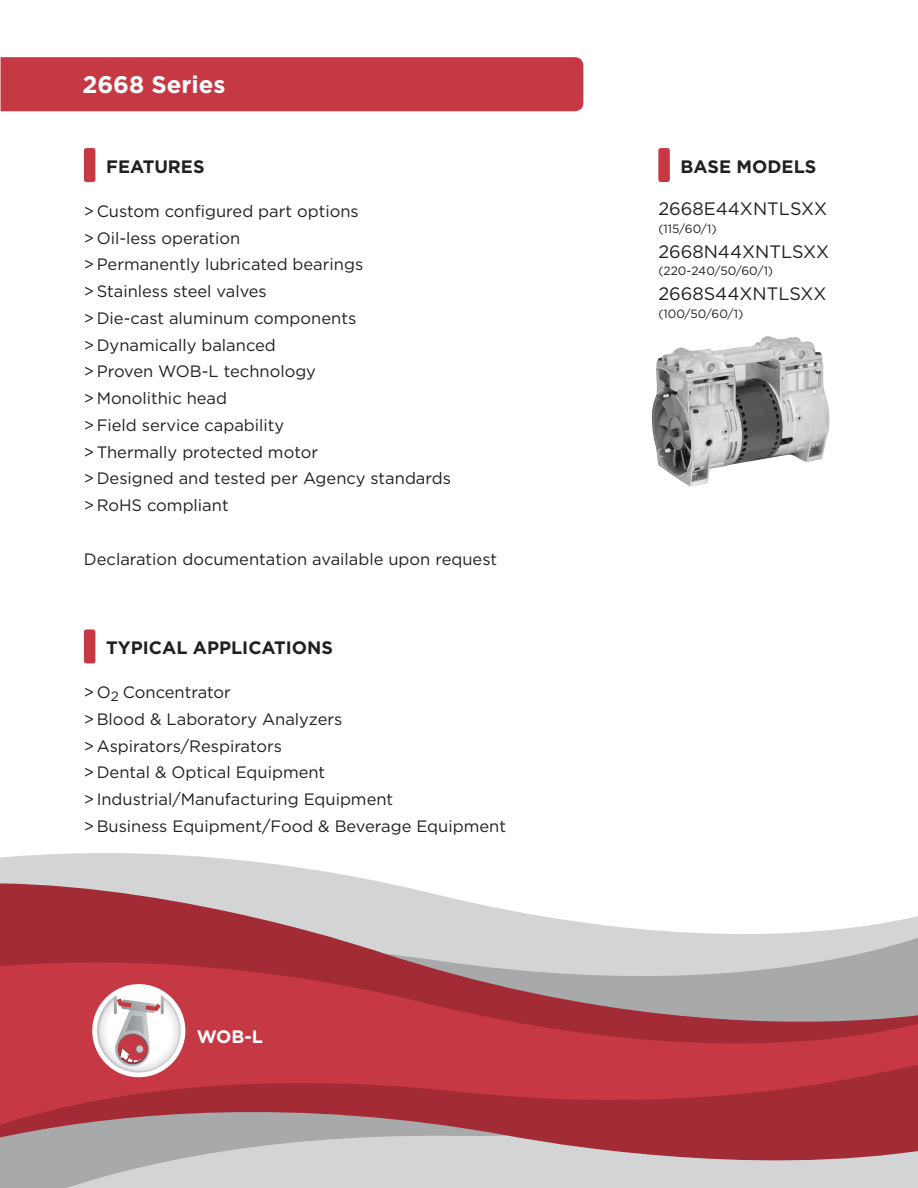
<style>
.page{position:relative;width:918px;height:1188px;background:#fff}
.page>*{position:absolute;margin:0;border:0;box-sizing:border-box;transform-origin:0 0}
._16pt_Headline_Produ{font:700 24px "Gotham";color:#fff}
._9pt_copy{font:18px "Gotham";color:#231f20}
._12pt_subhead{font:700 18px "Gotham";color:#231f20}
._12pt_text_icons{font:700 18px "Gotham";color:#fff}
._9pt_bullets{font:16.5px "Gotham";color:#231f20}
._9pt_copy-2{font:12px "Gotham";color:#231f20}
</style>
<div class="page">
<div style="left:511px;top:1175px;width:407px;height:13px;background:#d3d4d5"></div>
<svg style="left:0;top:1175px;width:511px;height:13px;background:#cbcccd"></svg>
<svg style="left:0;top:853px;width:385px;height:30px;fill:#d3d4d5"></svg>
<svg style="left:0;top:883px;width:918px;height:76px"></svg>
<svg style="left:0;top:1126px;width:918px;height:49px;background:#b99a9e"></svg>
<svg style="left:0;top:959px;width:918px;height:167px;background:#b64a53"></svg>
<div style="left:1px;top:57px;width:582px;height:54px;background:#c63843"></div>
<div style="left:84px;top:148px;width:11px;height:34px;background:#c63843;border-radius:3px"></div>
<div style="left:84px;top:629px;width:11px;height:34px;background:#c63843;border-radius:3px"></div>
<div style="left:658px;top:148px;width:12px;height:34px;background:#c63843;border-radius:3px"></div>
<div style="left:89px;top:981px;width:100px;height:99px;background:#c63843;border-radius:50%"></div>
<div style="left:92px;top:984px;width:93px;height:93px;background:#fff;border-radius:50%"></div>
<svg style="left:97px;top:995px;width:84px;height:78px"></svg>
<img style="left:651px;top:336px;width:179px;height:150px">
<p class="_16pt_Headline_Produ" style="left:82px;top:69px;width:145px">2668 Series</p>
<p class="_12pt_subhead" style="left:106px;top:155px;width:100px">FEATURES</p>
<p class="_9pt_bullets" style="left:84px;top:200px;width:276px">&gt; Custom configured part options</p>
<p class="_9pt_bullets" style="left:84px;top:227px;width:158px">&gt; Oil-less operation</p>
<p class="_9pt_bullets" style="left:84px;top:254px;width:281px">&gt;Permanently lubricated bearings</p>
<p class="_9pt_bullets" style="left:84px;top:281px;width:184px">&gt;Stainless steel valves</p>
<p class="_9pt_bullets" style="left:84px;top:307px;width:274px">&gt;Die-cast aluminum components</p>
<p class="_9pt_bullets" style="left:84px;top:334px;width:193px">&gt;Dynamically balanced</p>
<p class="_9pt_bullets" style="left:84px;top:361px;width:234px">&gt;Proven WOB-L technology</p>
<p class="_9pt_bullets" style="left:84px;top:388px;width:145px">&gt; Monolithic head</p>
<p class="_9pt_bullets" style="left:84px;top:414px;width:202px">&gt;Field service capability</p>
<p class="_9pt_bullets" style="left:84px;top:441px;width:236px">&gt;Thermally protected motor</p>
<p class="_9pt_bullets" style="left:84px;top:468px;width:369px">&gt;Designed and tested per Agency standards</p>
<p class="_9pt_bullets" style="left:84px;top:495px;width:146px">&gt; RoHS compliant</p>
<p class="_9pt_bullets" style="left:84px;top:548px;width:415px">Declaration documentation available upon request</p>
<p class="_12pt_subhead" style="left:106px;top:636px;width:228px">TYPICAL APPLICATIONS</p>
<p class="_9pt_bullets" style="left:84px;top:682px;width:149px">&gt; O<sub>2</sub> Concentrator</p>
<p class="_9pt_bullets" style="left:84px;top:709px;width:260px">&gt; Blood &amp; Laboratory Analyzers</p>
<p class="_9pt_bullets" style="left:84px;top:735px;width:200px">&gt;Aspirators/Respirators</p>
<p class="_9pt_bullets" style="left:84px;top:762px;width:243px">&gt;Dental &amp; Optical Equipment</p>
<p class="_9pt_bullets" style="left:84px;top:789px;width:311px">&gt;Industrial/Manufacturing Equipment</p>
<p class="_9pt_bullets" style="left:84px;top:816px;width:424px">&gt; Business Equipment/Food &amp; Beverage Equipment</p>
<p class="_12pt_text_icons" style="left:197px;top:1024px;width:68px">WOB-L</p>
<p class="_12pt_subhead" style="left:681px;top:155px;width:137px">BASE MODELS</p>
<p class="_9pt_copy" style="left:658px;top:197px;width:170px">2668E44XNTLSXX</p>
<p class="_9pt_copy-2" style="left:658px;top:221px;width:60px">(115/60/1)</p>
<p class="_9pt_copy" style="left:658px;top:240px;width:173px">2668N44XNTLSXX</p>
<p class="_9pt_copy-2" style="left:658px;top:263px;width:116px">(220-240/50/60/1)</p>
<p class="_9pt_copy" style="left:658px;top:282px;width:170px">2668S44XNTLSXX</p>
<p class="_9pt_copy-2" style="left:658px;top:306px;width:86px">(100/50/60/1)</p>
</div>
